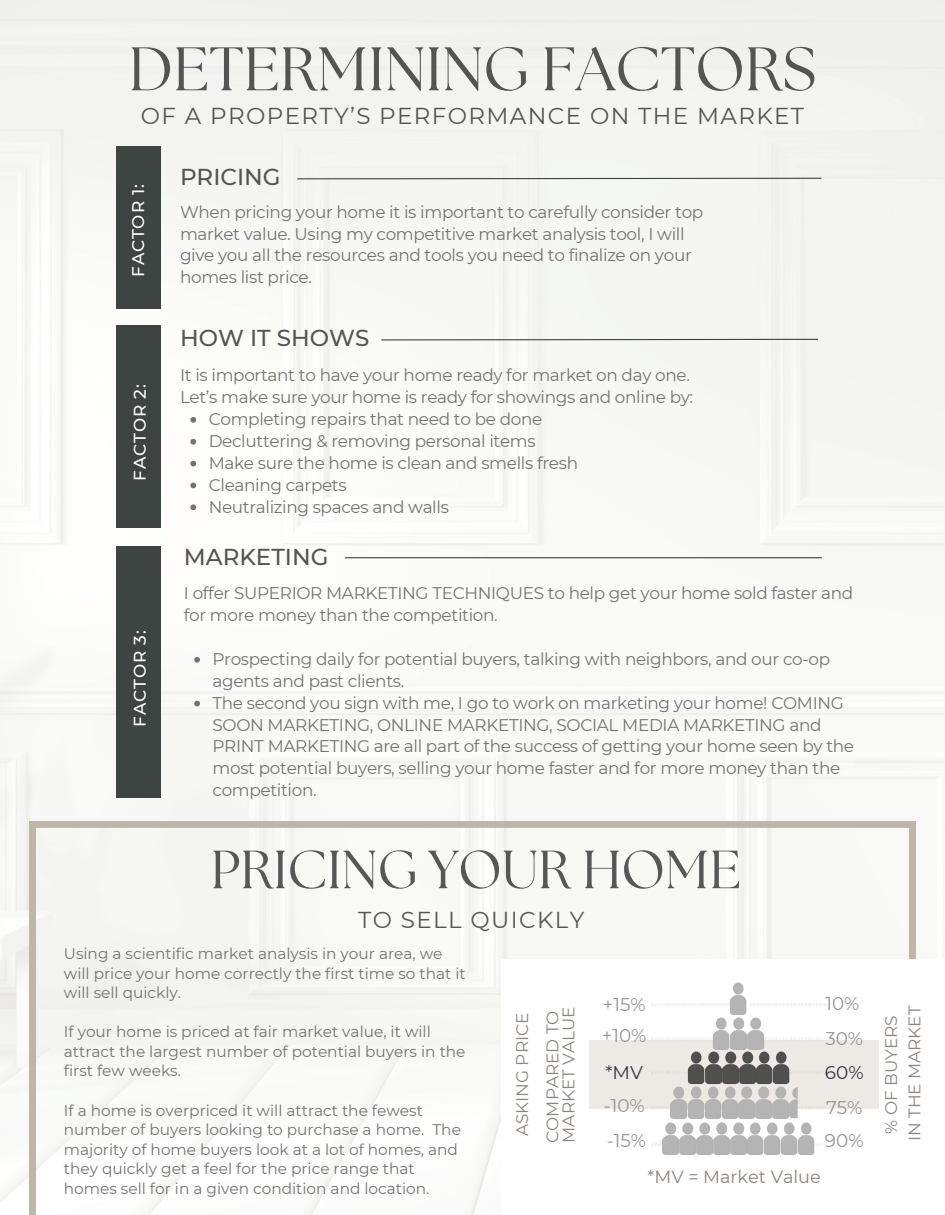
<style>
.page{position:relative;width:945px;height:1215px;background:#fff}
.page>*{position:absolute;margin:0;border:0;box-sizing:border-box;transform-origin:0 0}
.t1{font:61.35px "The Seasons";color:#545454}
.t2{font:53.7px "The Seasons";color:#575757}
.t3{font:22.95px "Montserrat";letter-spacing:.06em;color:#545454}
.t4{font:500 22.95px "Montserrat";color:#545454}
.t5{font:22.95px "Montserrat";letter-spacing:.06em;color:#575757}
.t6{font:18.45px "Montserrat";color:#959595}
.t7{font:18.45px "Montserrat";color:#37363b}
.t8{font:17.7px "Montserrat";color:#8d8581}
.t9{font:16.8px/21.9px "Montserrat";letter-spacing:-.02em;color:#737373}
.t10{font:16.8px/16px "Montserrat";color:#8d8581}
.t11{font:500 16.8px "Montserrat";letter-spacing:.05em;color:#fff}
.t12{font:15.3px/19.5px "Montserrat";color:#737373}
</style>
<div class="page">
<div style="left:0;top:0;width:945px;height:1202px;background:#f8f8f5"></div>
<svg style="left:29px;top:821px;width:887px;height:394px"></svg>
<div style="left:116px;top:147px;width:45px;height:162px;background:#3e4442"></div>
<div style="left:116px;top:326px;width:45px;height:202px;background:#3e4442"></div>
<svg style="left:380px;top:338px;width:439px;height:3px"></svg>
<svg style="left:296px;top:177px;width:527px;height:3px"></svg>
<div style="left:116px;top:546px;width:45px;height:251px;background:#3e4442"></div>
<hr style="left:345px;top:557px;width:477px;height:1px;background:#3e4442">
<div style="left:501px;top:959px;width:444px;height:256px;background:#fff"></div>
<div style="left:589px;top:1040px;width:289px;height:69px;background:#ede9e5"></div>
<div style="left:652px;top:1001px;width:76px;height:7px;background:#faf9f8"></div>
<img style="left:725px;top:982px;width:22px;height:29px">
<svg style="left:652px;top:1038px;width:56px;height:2px"></svg>
<svg style="left:768px;top:1037px;width:57px;height:3px"></svg>
<img style="left:710px;top:1017px;width:16px;height:28px">
<img style="left:726px;top:1011px;width:17px;height:34px">
<img style="left:743px;top:1011px;width:23px;height:34px">
<img style="left:666px;top:1086px;width:17px;height:31px">
<img style="left:683px;top:1088px;width:17px;height:29px">
<img style="left:700px;top:1088px;width:17px;height:29px">
<img style="left:717px;top:1088px;width:17px;height:29px">
<img style="left:734px;top:1088px;width:17px;height:29px">
<img style="left:751px;top:1088px;width:17px;height:29px">
<img style="left:768px;top:1088px;width:17px;height:29px">
<img style="left:785px;top:1087px;width:13px;height:30px">
<div style="left:652px;top:1141px;width:76px;height:7px;background:#f9f8f8"></div>
<div style="left:750px;top:1141px;width:77px;height:7px;background:#fafaf9"></div>
<img style="left:662px;top:1117px;width:13px;height:38px">
<img style="left:675px;top:1117px;width:17px;height:38px">
<img style="left:692px;top:1117px;width:17px;height:38px">
<img style="left:709px;top:1117px;width:16px;height:38px">
<img style="left:725px;top:1117px;width:17px;height:38px">
<img style="left:742px;top:1117px;width:17px;height:38px">
<img style="left:759px;top:1117px;width:17px;height:38px">
<img style="left:776px;top:1117px;width:17px;height:38px">
<img style="left:793px;top:1117px;width:25px;height:38px">
<div style="left:750px;top:1001px;width:77px;height:7px;background:#faf9f8"></div>
<img style="left:725px;top:1045px;width:9px;height:43px">
<img style="left:708px;top:1045px;width:17px;height:43px">
<img style="left:684px;top:1051px;width:24px;height:37px">
<img style="left:734px;top:1045px;width:17px;height:43px">
<img style="left:751px;top:1045px;width:17px;height:43px">
<img style="left:768px;top:1051px;width:25px;height:37px">
<svg style="left:190px;top:417px;width:6px;height:6px"></svg>
<svg style="left:190px;top:439px;width:6px;height:6px"></svg>
<svg style="left:190px;top:461px;width:6px;height:5px"></svg>
<svg style="left:190px;top:483px;width:6px;height:5px"></svg>
<svg style="left:190px;top:504px;width:6px;height:6px"></svg>
<svg style="left:194px;top:657px;width:6px;height:6px"></svg>
<svg style="left:194px;top:701px;width:6px;height:5px"></svg>
<h4 class="t1" style="left:129px;top:41px;width:689px">DETERMINING FACTORS</h4>
<h5 class="t3" style="left:141px;top:102px;width:665px">OF A PROPERTY’S PERFORMANCE ON THE MARKET</h5>
<p class="t11" style="left:128px;top:277px;width:94px;rotate:-90deg">FACTOR 1:</p>
<h3 class="t11" style="left:130px;top:481px;width:98px;rotate:-90deg">FACTOR 2:</h3>
<p class="t11" style="left:130px;top:727px;width:98px;rotate:-90deg">FACTOR 3:</p>
<p class="t4" style="left:180px;top:162px;width:102px">PRICING</p>
<h1 class="t9" style="left:180px;top:201px;width:525px">When pricing your home it is important to carefully consider top market value. Using my competitive market analysis tool, I will give you all the resources and tools you need to finalize on your homes list price.</h1>
<p class="t4" style="left:180px;top:324px;width:191px">HOW IT SHOWS</p>
<p class="t9" style="left:180px;top:364px;width:515px">It is important to have your home ready for market on day one.<br>Let’s make sure your home is ready for showings and online by:</p>
<p class="t9" style="left:209px;top:408px;width:335px">Completing repairs that need to be done</p>
<h5 class="t9" style="left:209px;top:430px;width:329px">Decluttering &amp; removing personal items</h5>
<h3 class="t9" style="left:209px;top:452px;width:371px">Make sure the home is clean and smells fresh</h3>
<p class="t9" style="left:209px;top:474px;width:140px">Cleaning carpets</p>
<p class="t9" style="left:209px;top:496px;width:242px">Neutralizing spaces and walls</p>
<h5 class="t4" style="left:184px;top:542px;width:146px">MARKETING</h5>
<p class="t9" style="left:184px;top:582px;width:671px">I offer SUPERIOR MARKETING TECHNIQUES to help get your home sold faster and for more money than the competition.</p>
<p class="t9" style="left:213px;top:648px;width:619px">Prospecting daily for potential buyers, talking with neighbors, and our co-op agents and past clients.</p>
<h3 class="t9" style="left:213px;top:692px;width:643px">The second you sign with me, I go to work on marketing your home! COMING SOON MARKETING, ONLINE MARKETING, SOCIAL MEDIA MARKETING and PRINT MARKETING are all part of the success of getting your home seen by the most potential buyers, selling your home faster and for more money than the competition.</h3>
<p class="t2" style="left:211px;top:845px;width:532px">PRICING YOUR HOME</p>
<p class="t5" style="left:358px;top:906px;width:228px">TO SELL QUICKLY</p>
<p class="t12" style="left:64px;top:944px;width:403px">Using a scientific market analysis in your area, we will price your home correctly the first time so that it will sell quickly.</p>
<p class="t12" style="left:64px;top:1022px;width:403px">If your home is priced at fair market value, it will attract the largest number of potential buyers in the first few weeks.</p>
<p class="t12" style="left:64px;top:1100px;width:399px">If a home is overpriced it will attract the fewest number of buyers looking to purchase a home. The majority of home buyers look at a lot of homes, and they quickly get a feel for the price range that homes sell for in a given condition and location.</p>
<p class="t6" style="left:825px;top:992px;width:36px">10%</p>
<p class="t6" style="left:825px;top:1027px;width:39px">30%</p>
<h6 class="t7" style="left:825px;top:1061px;width:40px">60%</h6>
<h6 class="t6" style="left:826px;top:1096px;width:38px">75%</h6>
<p class="t6" style="left:825px;top:1129px;width:40px">90%</p>
<p class="t6" style="left:603px;top:993px;width:44px">+15%</p>
<h2 class="t6" style="left:602px;top:1024px;width:46px">+10%</h2>
<p class="t10" style="left:514px;top:1136px;width:125px;rotate:-90deg">ASKING PRICE</p>
<p class="t10" style="left:544px;top:1143px;width:138px;rotate:-90deg">COMPARED TO<br>MARKET VALUE</p>
<p class="t10" style="left:883px;top:1134px;width:120px;rotate:-90deg">% OF BUYERS</p>
<p class="t10" style="left:907px;top:1141px;width:137px;rotate:-90deg">IN THE MARKET</p>
<p class="t8" style="left:648px;top:1166px;width:175px">*MV = Market Value</p>
<p class="t7" style="left:605px;top:1061px;width:39px">*MV</p>
<h4 class="t6" style="left:604px;top:1094px;width:43px">-10%</h4>
<p class="t6" style="left:607px;top:1129px;width:41px">-15%</p>
</div>
